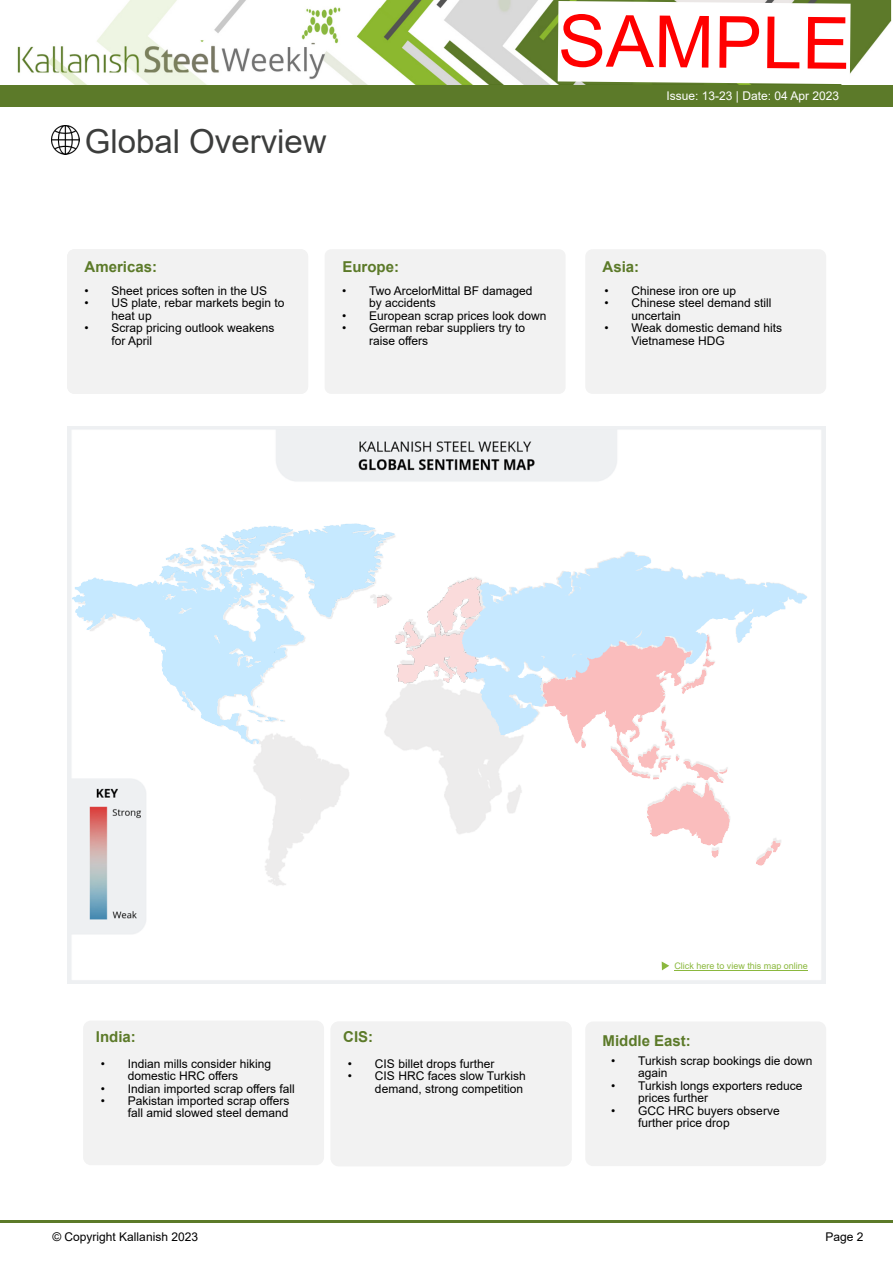
<style>
.page{position:relative;width:893px;height:1263px;background:#fff}
.page>*{position:absolute;margin:0;border:0;box-sizing:border-box;transform-origin:0 0}
.t1{font:72px "Arial";color:#f00}
.t2{font:33px "Arial";color:#3c3d3c}
.t3{font:700 15px "Arial";color:#5c7a29}
.t4{font:12px/12.5px "Arial";color:#000}
.t5{font:12px "Arial";color:#fff}
.t6{font:9px "Arial";color:#8bb83e}
</style>
<div class="page">
<hr style="left:0;top:1221px;width:893px;height:2px;background:#5c7a29">
<img style="left:17px;top:0;width:874px;height:85px">
<div style="left:0;top:85px;width:893px;height:22px;background:#5c7a29"></div>
<div style="left:585px;top:1021px;width:241px;height:145px;background:#f2f2f2;border-radius:8px"></div>
<div style="left:331px;top:1021px;width:241px;height:145px;background:#f2f2f2;border-radius:8px"></div>
<div style="left:83px;top:1020px;width:241px;height:145px;background:#f2f2f2;border-radius:8px"></div>
<img style="left:51px;top:126px;width:28px;height:28px">
<div style="left:67px;top:249px;width:241px;height:145px;background:#f2f2f2;border-radius:7px"></div>
<div style="left:325px;top:249px;width:241px;height:145px;background:#f2f2f2;border-radius:7px"></div>
<div style="left:585px;top:249px;width:241px;height:145px;background:#f2f2f2;border-radius:7px"></div>
<img style="left:67px;top:427px;width:759px;height:557px">
<hr style="left:674px;top:970px;width:134px;height:1px;background:#8bb83e">
<svg style="left:662px;top:961px;width:7px;height:9px"></svg>
<svg style="left:558px;top:1px;width:293px;height:83px"></svg>
<img style="left:497px;top:636px;width:329px;height:239px">
<img style="left:67px;top:513px;width:339px;height:240px">
<img style="left:439px;top:682px;width:147px;height:80px">
<img style="left:377px;top:578px;width:106px;height:106px">
<img style="left:461px;top:539px;width:345px;height:143px">
<h2 class="t2" style="left:85px;top:129px;width:244px">Global Overview</h2>
<h1 class="t1" style="left:559px;top:13px;width:294px;rotate:1deg">SAMPLE</h1>
<p class="t5" style="left:667px;top:91px;width:174px">Issue: 13-23 | Date: 04 Apr 2023</p>
<p class="t3" style="left:85px;top:261px;width:74px">Americas:</p>
<p class="t3" style="left:342px;top:261px;width:58px">Europe:</p>
<p class="t3" style="left:602px;top:261px;width:38px">Asia:</p>
<p class="t4" style="left:85px;top:286px;width:184px">• Sheet prices soften in the US</p>
<p class="t4" style="left:112px;top:298px;width:174px;text-indent:-27px">• US plate, rebar markets begin to heat up</p>
<p class="t4" style="left:112px;top:323px;width:164px;text-indent:-27px">• Scrap pricing outlook weakens for April</p>
<p class="t4" style="left:369px;top:286px;width:165px;text-indent:-27px">• Two ArcelorMittal BF damaged by accidents</p>
<p class="t4" style="left:342px;top:310px;width:206px">• European scrap prices look down</p>
<p class="t4" style="left:369px;top:323px;width:158px;text-indent:-27px">• German rebar suppliers try to raise offers</p>
<p class="t4" style="left:604px;top:286px;width:133px">• Chinese iron ore up</p>
<p class="t4" style="left:631px;top:298px;width:142px;text-indent:-27px">• Chinese steel demand still uncertain</p>
<p class="t4" style="left:631px;top:323px;width:152px;text-indent:-27px">• Weak domestic demand hits<br>Vietnamese HDG</p>
<p class="t3" style="left:96px;top:1031px;width:41px">India:</p>
<p class="t4" style="left:101px;top:1058px;width:172px;text-align:center">• Indian mills consider hiking domestic HRC offers</p>
<p class="t4" style="left:101px;top:1083px;width:196px">• Indian imported scrap offers fall</p>
<p class="t4" style="left:101px;top:1096px;width:190px;text-align:right">• Pakistan imported scrap offers fall amid slowed steel demand</p>
<p class="t6" style="left:674px;top:962px;width:135px">Click here to view this map online</p>
<p class="t3" style="left:343px;top:1031px;width:31px">CIS:</p>
<p class="t3" style="left:603px;top:1035px;width:90px">Middle East:</p>
<p class="t4" style="left:348px;top:1058px;width:148px">• CIS billet drops further</p>
<p class="t4" style="left:348px;top:1071px;width:179px;text-align:right">• CIS HRC faces slow Turkish demand, strong competition</p>
<p class="t4" style="left:638px;top:1056px;width:176px;text-indent:-27px">• Turkish scrap bookings die down again</p>
<p class="t4" style="left:638px;top:1080px;width:166px;text-indent:-27px">• Turkish longs exporters reduce prices further</p>
<p class="t4" style="left:638px;top:1105px;width:143px;text-indent:-27px">• GCC HRC buyers observe further price drop</p>
<p class="t4" style="left:52px;top:1232px;width:147px">© Copyright Kallanish 2023</p>
<p class="t4" style="left:825px;top:1232px;width:40px">Page 2</p>
</div>
